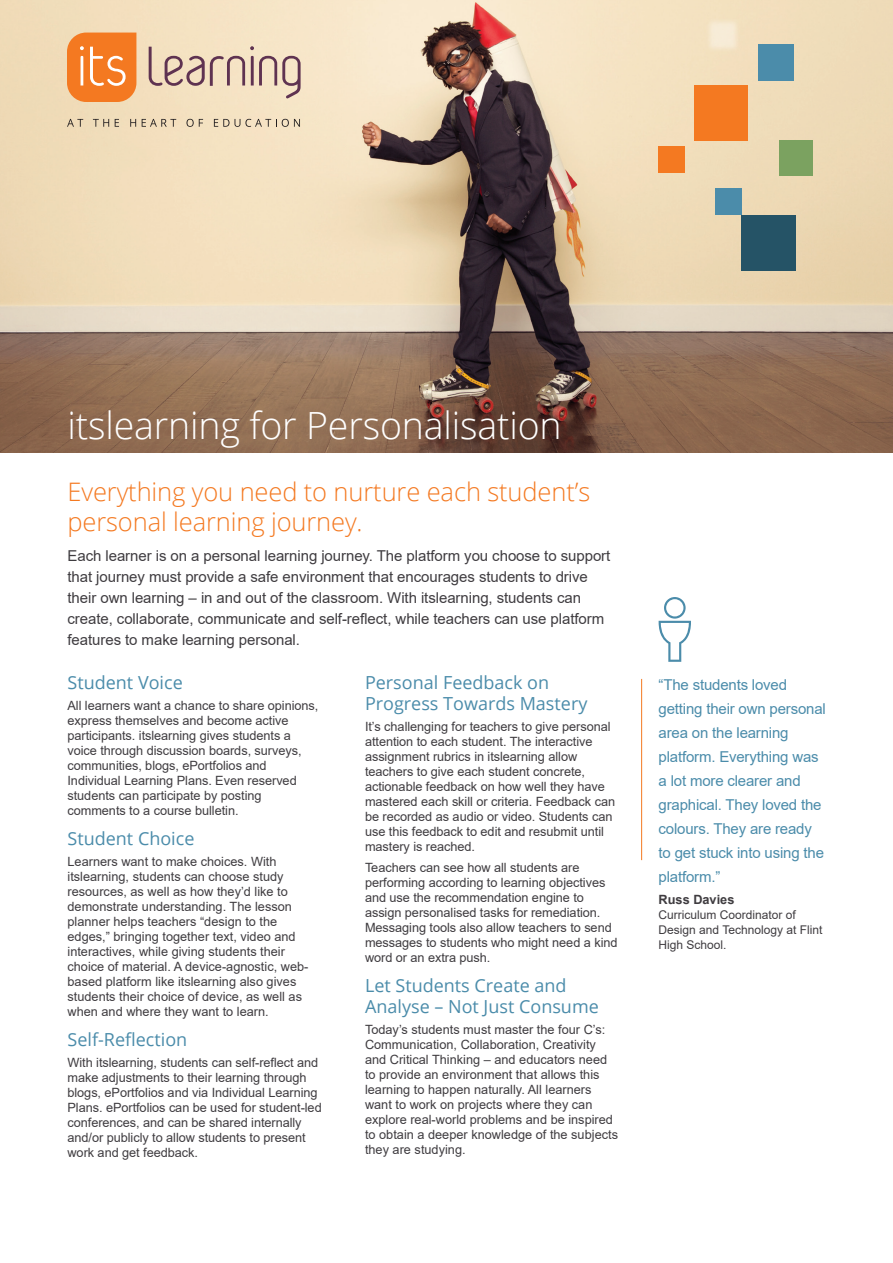
<style>
.page{position:relative;width:893px;height:1263px;background:#fff}
.page>*{position:absolute;margin:0;border:0;box-sizing:border-box;transform-origin:0 0}
.t1{font:300 37.5px "Open Sans";letter-spacing:-.005em;color:#fff}
.Subhead_Orange{font:300 25.5px/30px "Open Sans";letter-spacing:-.005em;color:#f47921}
.Large_Subhead_Blue{font:18px/21px "Open Sans";color:#4b8caa}
.Intro_Text{font:15px/21px "Arial";letter-spacing:-.005em;color:#3f3c40}
.Pull_Quote{font:15px/24px "Arial";letter-spacing:-.01em;color:#4b8caa}
.Body_Text{font:12.75px/15px "Arial";letter-spacing:-.005em;color:#3f3c40}
.Quote_Name{font:700 12.75px "Arial";color:#3f3c40}
.Quote_Name-2{font:12px/15px "Arial";color:#3f3c40}
</style>
<div class="page">
<img style="left:0;top:0;width:893px;height:453px">
<svg style="left:779px;top:141px;width:34px;height:35px"></svg>
<svg style="left:758px;top:44px;width:36px;height:36px"></svg>
<svg style="left:715px;top:188px;width:81px;height:82px;background:#80938f"></svg>
<img style="left:702px;top:15px;width:42px;height:41px">
<hr style="left:641px;top:679px;width:1px;height:181px;background:#f47921">
<svg style="left:67px;top:119px;width:16px;height:8px"></svg>
<svg style="left:93px;top:119px;width:16px;height:8px"></svg>
<svg style="left:115px;top:119px;width:4px;height:8px"></svg>
<svg style="left:130px;top:119px;width:6px;height:8px"></svg>
<svg style="left:142px;top:119px;width:34px;height:8px"></svg>
<svg style="left:186px;top:119px;width:17px;height:8px"></svg>
<svg style="left:214px;top:119px;width:86px;height:8px"></svg>
<svg style="left:149px;top:46px;width:152px;height:53px;background:#dac3af"></svg>
<svg style="left:67px;top:33px;width:69px;height:69px;background:#f4893c"></svg>
<div style="left:694px;top:85px;width:54px;height:56px;background:#f47921"></div>
<svg style="left:659px;top:147px;width:26px;height:26px"></svg>
<svg style="left:659px;top:597px;width:32px;height:65px"></svg>
<p class="t1" style="left:68px;top:400px;width:496px">itslearning for Personalisation</p>
<p class="Subhead_Orange" style="left:68px;top:476px;width:524px">Everything you need to nurture each student’s personal learning journey.</p>
<p class="Intro_Text" style="left:68px;top:546px;width:544px">Each learner is on a personal learning journey. The platform you choose to support that journey must provide a safe environment that encourages students to drive their own learning – in and out of the classroom. With itslearning, students can create, collaborate, communicate and self-reflect, while teachers can use platform features to make learning personal.</p>
<p class="Large_Subhead_Blue" style="left:68px;top:671px;width:117px">Student Voice</p>
<p class="Body_Text" style="left:68px;top:698px;width:252px">All learners want a chance to share opinions, express themselves and become active participants. itslearning gives students a voice through discussion boards, surveys, communities, blogs, ePortfolios and Individual Learning Plans. Even reserved students can participate by posting comments to a course bulletin.</p>
<p class="Large_Subhead_Blue" style="left:68px;top:827px;width:129px">Student Choice</p>
<p class="Body_Text" style="left:68px;top:854px;width:242px">Learners want to make choices. With itslearning, students can choose study resources, as well as how they’d like to demonstrate understanding. The lesson planner helps teachers “design to the edges,” bringing together text, video and interactives, while giving students their choice of material. A device-agnostic, web&shy;based platform like itslearning also gives students their choice of device, as well as when and where they want to learn.</p>
<p class="Large_Subhead_Blue" style="left:68px;top:1028px;width:121px">Self-Reflection</p>
<p class="Body_Text" style="left:68px;top:1055px;width:256px">With itslearning, students can self-reflect and make adjustments to their learning through blogs, ePortfolios and via Individual Learning Plans. ePortfolios can be used for student-led conferences, and can be shared internally and/or publicly to allow students to present work and get feedback.</p>
<p class="Large_Subhead_Blue" style="left:365px;top:671px;width:224px">Personal Feedback on<br>Progress Towards Mastery</p>
<p class="Body_Text" style="left:365px;top:719px;width:252px">It’s challenging for teachers to give personal attention to each student. The interactive assignment rubrics in itslearning allow teachers to give each student concrete, actionable feedback on how well they have mastered each skill or criteria. Feedback can be recorded as audio or video. Students can use this feedback to edit and resubmit until mastery is reached.</p>
<p class="Body_Text" style="left:365px;top:860px;width:254px">Teachers can see how all students are performing according to learning objectives and use the recommendation engine to assign personalised tasks for remediation.<br>Messaging tools also allow teachers to send messages to students who might need a kind word or an extra push.</p>
<p class="Large_Subhead_Blue" style="left:365px;top:974px;width:235px">Let Students Create and<br>Analyse – Not Just Consume</p>
<p class="Body_Text" style="left:365px;top:1022px;width:255px">Today’s students must master the four C’s:<br>Communication, Collaboration, Creativity and Critical Thinking – and educators need to provide an environment that allows this learning to happen naturally. All learners want to work on projects where they can explore real-world problems and be inspired to obtain a deeper knowledge of the subjects they are studying.</p>
<p class="Pull_Quote" style="left:659px;top:672px;width:169px">“The students loved getting their own personal area on the learning platform. Everything was a lot more clearer and graphical. They loved the colours. They are ready to get stuck into using the platform.”</p>
<p class="Quote_Name" style="left:659px;top:890px;width:77px">Russ Davies</p>
<p class="Quote_Name-2" style="left:659px;top:907px;width:165px">Curriculum Coordinator of<br>Design and Technology at Flint<br>High School.</p>
</div>
